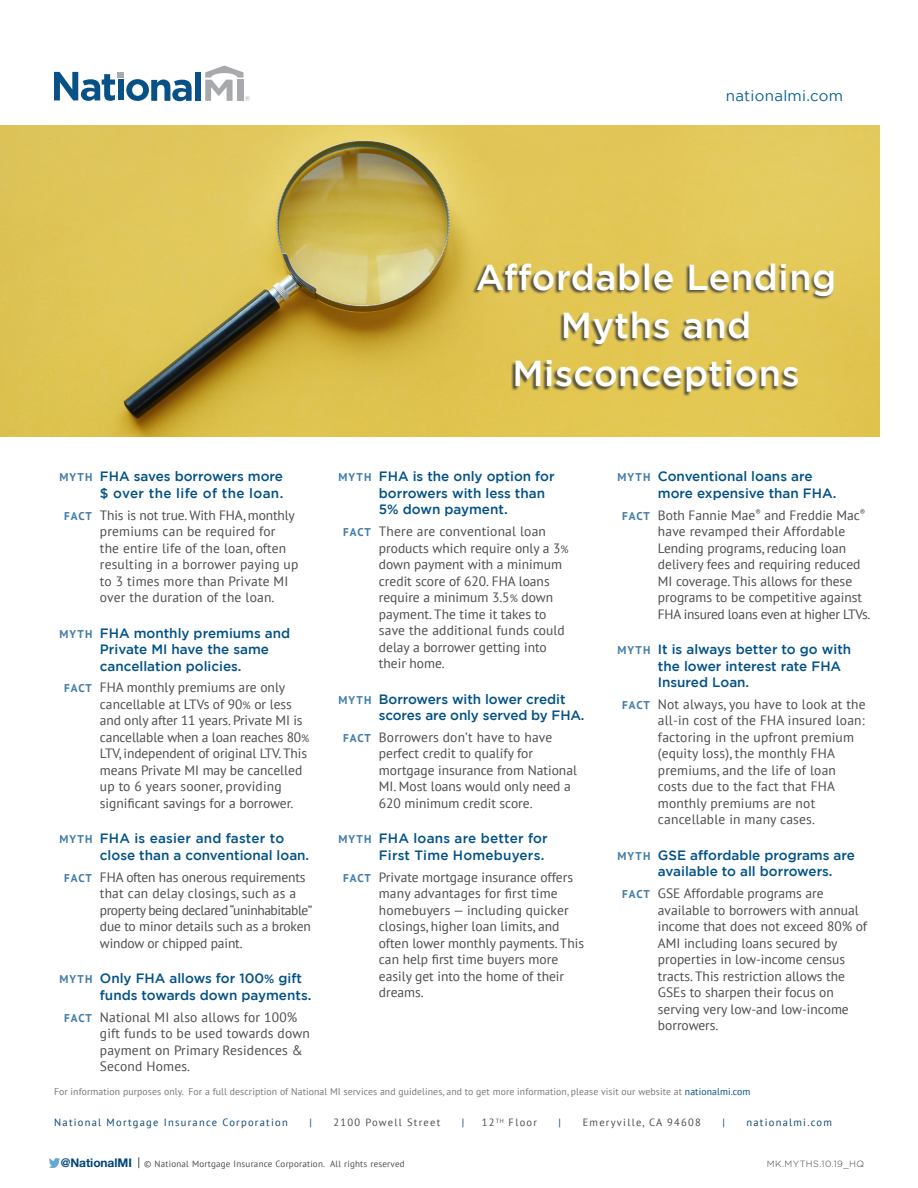
<style>
.page{position:relative;width:918px;height:1188px;background:#fff}
.page>*{position:absolute;margin:0;border:0;box-sizing:border-box;transform-origin:0 0}
.t1{font:500 36px/48px "Gotham";letter-spacing:.015em;color:#fff;text-align:center}
.t2{font:15px "Gotham";letter-spacing:.02em;color:#086196}
.t3{font:13.5px/16.5px "PT Sans";color:#4b4c4d}
.t4{font:500 13.5px/16.5px "Gotham";color:#005187}
.t5{font:10.5px "PT Sans";letter-spacing:.12em;color:#0b4770}
.t6{font:10.5px "PT Sans";letter-spacing:.12em;color:#4b4c4d}
.t7{font:9.75px "PT Sans";letter-spacing:.01em;color:#76787b}
.t8{font:9px "PT Sans";letter-spacing:.025em;color:#4b4c4d}
.t9{font:300 9px "Gotham";letter-spacing:.05em;color:#3e3e3f}
.s1{font-family:"PT Sans";font-weight:700;font-size:11.25px;color:#417cab}
.s2{font-weight:700;font-size:11.25px;color:#417cab}
.s3{font-size:10.5px}
.s4{font-size:12px}
.s5{color:#005187}
.s6{font-family:"Helvetica Neue LT Pro";font-weight:700;font-size:12px;color:#00447b}
</style>
<div class="page">
<img style="left:0;top:125px;width:880px;height:311px">
<div style="left:472px;top:264px;width:361px;height:133px;background:#3e3e3f;opacity:.85"></div>
<div style="left:195px;top:72px;width:6px;height:29px;background:#075187"></div>
<svg style="left:54px;top:72px;width:138px;height:29px"></svg>
<svg style="left:205px;top:66px;width:45px;height:35px"></svg>
<svg style="left:50px;top:1159px;width:10px;height:8px"></svg>
<p class="t2" style="left:726px;top:87px;width:119px">nationalmi.com</p>
<h1 class="t1" style="left:476px;top:252px;width:362px">Affordable Lending<br>Myths and<br>Misconceptions</h1>
<p class="t4" style="left:59px;top:468px;width:225px;text-align:right"><span class="s1">MYTH</span> FHA saves borrowers more $ over the life of the loan.</p>
<p class="t3" style="left:100px;top:506px;width:200px;text-indent:-36px"><span class="s2">FACT</span> This is not true. With FHA, monthly premiums can be required for<br>the entire life of the loan, often resulting in a borrower paying up to 3 times more than Private MI over the duration of the loan.</p>
<p class="t4" style="left:100px;top:624px;width:192px;text-indent:-40px"><span class="s1">MYTH</span> FHA monthly premiums and<br>Private MI have the same cancellation policies.</p>
<p class="t3" style="left:100px;top:679px;width:211px;text-indent:-36px"><span class="s2">FACT</span> FHA monthly premiums are only cancellable at LTVs of 90<span class="s3">%</span> or less and only after 11 years. Private MI is cancellable when a loan reaches 80<span class="s3">% </span>LTV, independent of original LTV. This means Private MI may be cancelled up to 6 years sooner, providing significant savings for a borrower.</p>
<p class="t4" style="left:100px;top:830px;width:211px;text-indent:-40px"><span class="s1">MYTH</span> FHA is easier and faster to close than a conventional loan.</p>
<p class="t3" style="left:100px;top:868px;width:214px;text-indent:-36px"><span class="s2">FACT</span> FHA often has onerous requirements that can delay closings, such as a property being declared “uninhabitable” due to minor details such as a broken window or chipped paint.</p>
<p class="t4" style="left:100px;top:970px;width:213px;text-indent:-40px"><span class="s1">MYTH</span> Only FHA allows for 100<span class="s4">%</span> gift funds towards down payments.</p>
<p class="t3" style="left:100px;top:1008px;width:211px;text-indent:-36px"><span class="s2">FACT</span> National MI also allows for 100% gift funds to be used towards down payment on Primary Residences &amp;<br>Second Homes.</p>
<p class="t4" style="left:379px;top:468px;width:177px;text-indent:-40px"><span class="s1">MYTH</span> FHA is the only option for borrowers with less than<br>5% down payment.</p>
<p class="t3" style="left:379px;top:523px;width:191px;text-indent:-36px"><span class="s2">FACT</span> There are conventional loan products which require only a 3<span class="s3">% </span>down payment with a minimum credit score of 620. FHA loans require a minimum 3.5<span class="s3">%</span> down payment. The time it takes to save the additional funds could delay a borrower getting into their home.</p>
<p class="t4" style="left:379px;top:690px;width:207px;text-indent:-40px"><span class="s1">MYTH</span> Borrowers with lower credit scores are only served by FHA.</p>
<p class="t3" style="left:379px;top:729px;width:200px;text-indent:-36px"><span class="s2">FACT</span> Borrowers don’t have to have perfect credit to qualify for mortgage insurance from National<br>MI. Most loans would only need a<br>620 minimum credit score.</p>
<p class="t4" style="left:338px;top:830px;width:211px;text-align:right"><span class="s1">MYTH</span> FHA loans are better for<br>First Time Homebuyers.</p>
<p class="t3" style="left:379px;top:868px;width:207px;text-indent:-36px"><span class="s2">FACT</span> Private mortgage insurance offers many advantages for first time homebuyers — including quicker closings, higher loan limits, and often lower monthly payments. This can help first time buyers more easily get into the home of their dreams.</p>
<p class="t4" style="left:658px;top:468px;width:180px;text-indent:-40px"><span class="s1">MYTH</span> Conventional loans are more expensive than FHA.</p>
<p class="t3" style="left:658px;top:506px;width:214px;text-indent:-36px"><span class="s2">FACT</span> Both Fannie Mae<sup>®</sup> and Freddie Mac<sup>® </sup>have revamped their Affordable Lending programs, reducing loan delivery fees and requiring reduced MI coverage. This allows for these programs to be competitive against FHA insured loans even at higher LTVs.</p>
<p class="t4" style="left:658px;top:641px;width:195px;text-indent:-40px"><span class="s1">MYTH</span> It is always better to go with the lower interest rate FHA<br>Insured Loan.</p>
<p class="t3" style="left:658px;top:696px;width:209px;text-indent:-36px"><span class="s2">FACT</span> Not always, you have to look at the all-in cost of the FHA insured loan: factoring in the upfront premium (equity loss), the monthly FHA premiums, and the life of loan costs due to the fact that FHA monthly premiums are not cancellable in many cases.</p>
<p class="t4" style="left:658px;top:846px;width:199px;text-indent:-40px"><span class="s1">MYTH</span> GSE affordable programs are available to all borrowers.</p>
<p class="t3" style="left:658px;top:885px;width:211px;text-indent:-36px"><span class="s2">FACT</span> GSE Affordable programs are available to borrowers with annual income that does not exceed 80% of<br>AMI including loans secured by properties in low-income census tracts. This restriction allows the<br>GSEs to sharpen their focus on serving very low-and low-income borrowers.</p>
<p class="t7" style="left:54px;top:1085px;width:698px">For information purposes only. For a full description of National MI services and guidelines, and to get more information, please visit our website at <span class="s5">nationalmi.com</span></p>
<p class="t5" style="left:54px;top:1115px;width:235px">National Mortgage Insurance Corporation</p>
<p class="t5" style="left:309px;top:1115px;width:4px">|</p>
<p class="t6" style="left:333px;top:1115px;width:108px">2100 Powell Street</p>
<p class="t5" style="left:462px;top:1115px;width:4px">|</p>
<p class="t6" style="left:482px;top:1115px;width:57px">12<sup>TH</sup> Floor</p>
<p class="t5" style="left:559px;top:1115px;width:4px">|</p>
<p class="t6" style="left:583px;top:1115px;width:120px">Emeryville, CA 94608</p>
<p class="t5" style="left:722px;top:1115px;width:4px">|</p>
<p class="t5" style="left:746px;top:1115px;width:87px">nationalmi.com</p>
<p class="t8" style="left:61px;top:1158px;width:345px"><span class="s6">@NationalMI</span> © National Mortgage Insurance Corporation. All rights reserved</p>
<p class="t9" style="left:767px;top:1159px;width:99px">MK.MYTHS.10.19_HQ</p>
</div>
